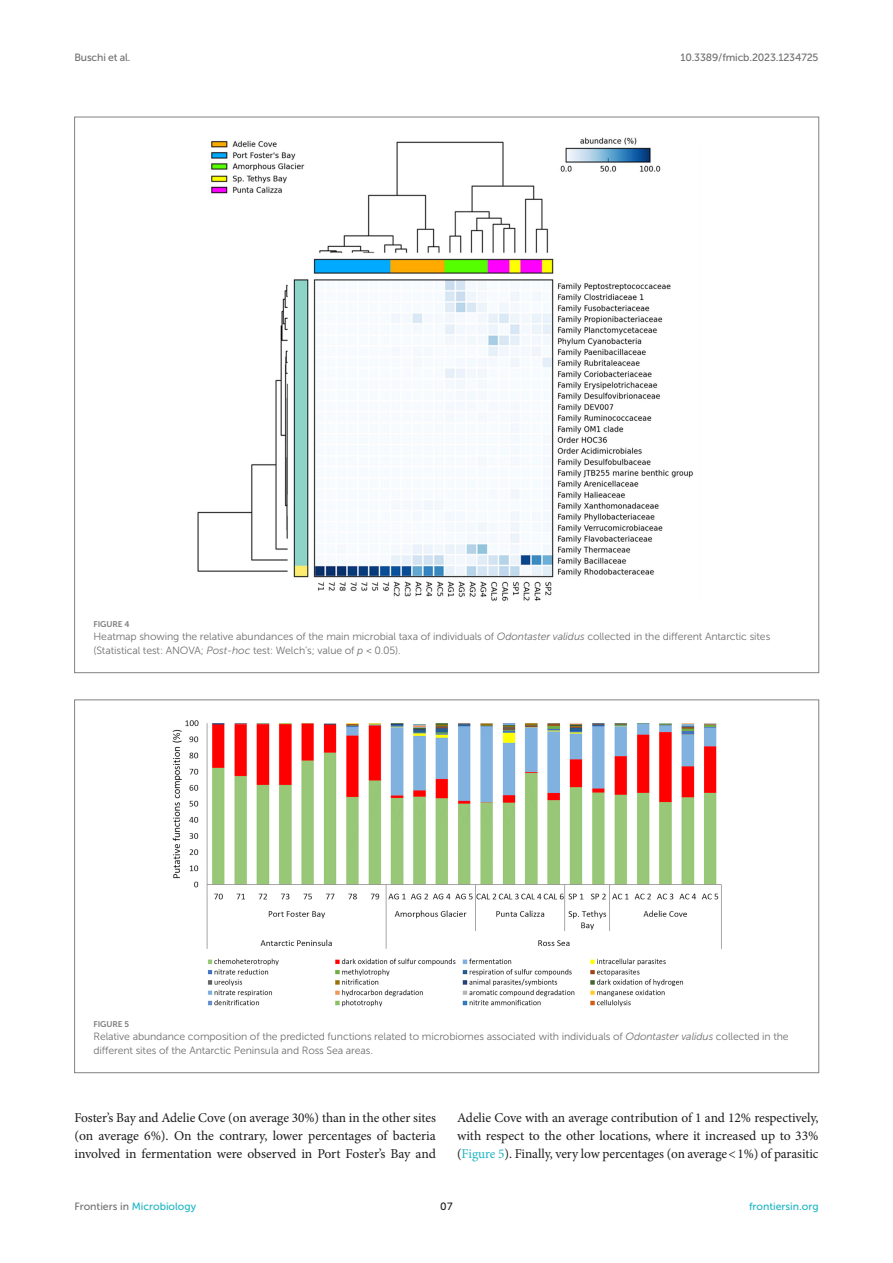
<style>
.page{position:relative;width:893px;height:1263px;background:#fff}
.page>*{position:absolute;margin:0;border:0;box-sizing:border-box;transform-origin:0 0}
.TEXT_FLUSH{font:13.5px/18px "Minion Pro";letter-spacing:-.005em;color:#1b1c1b;text-align:justify}
.FIG_LEG{font:10.5px/13.5px "Museo Sans 300";letter-spacing:-.01em;color:#706f70}
.t1{font:10.5px "Museo Sans 500";color:#1db5c3}
.t2{font:10.5px "Museo Sans 500";letter-spacing:-.015em;color:#706f70}
.t3{font:10.5px "Museo Sans 500";color:#1b1c1b}
.FIG_HD{font:8.25px "Museo Sans 700";letter-spacing:-.01em;color:#7e7f7f}
.s1{font-style:italic}
.s2{color:#1db5c3}
.s3{color:#706f70}
</style>
<div class="page">
<img style="left:197px;top:137px;width:496px;height:464px">
<img style="left:172px;top:720px;width:550px;height:287px">
<p class="t2" style="left:74px;top:51px;width:58px">Buschi et al.</p>
<p class="t2" style="left:680px;top:51px;width:140px">10.3389/fmicb.2023.1234725</p>
<p class="FIG_HD" style="left:94px;top:619px;width:37px">FIGURE 4</p>
<p class="FIG_LEG" style="left:94px;top:630px;width:678px">Heatmap showing the relative abundances of the main microbial taxa of individuals of <span class="s1">Odontaster validus</span> collected in the different Antarctic sites (Statistical test: ANOVA; <span class="s1">Post-hoc</span> test: Welch’s; value of <span class="s1">p</span> &lt; 0.05).</p>
<p class="FIG_HD" style="left:94px;top:1019px;width:37px">FIGURE 5</p>
<p class="FIG_LEG" style="left:94px;top:1030px;width:697px">Relative abundance composition of the predicted functions related to microbiomes associated with individuals of <span class="s1">Odontaster validus</span> collected in the different sites of the Antarctic Peninsula and Ross Sea areas.</p>
<p class="TEXT_FLUSH" style="left:74px;top:1109px;width:363px">Foster’s Bay and Adelie Cove (on average 30%) than in the other sites (on average 6%). On the contrary, lower percentages of bacteria involved in fermentation were observed in Port Foster’s Bay and</p>
<p class="TEXT_FLUSH" style="left:457px;top:1109px;width:363px">Adelie Cove with an average contribution of 1 and 12% respectively, with respect to the other locations, where it increased up to 33% (<span class="s2">Figure 5</span>). Finally, very low percentages (on average&lt;1%) of parasitic</p>
<p class="t1" style="left:74px;top:1200px;width:123px"><span class="s3">Frontiers in</span> Microbiology</p>
<p class="t3" style="left:440px;top:1200px;width:14px">07</p>
<p class="t1" style="left:749px;top:1200px;width:71px">frontiersin.org</p>
</div>
